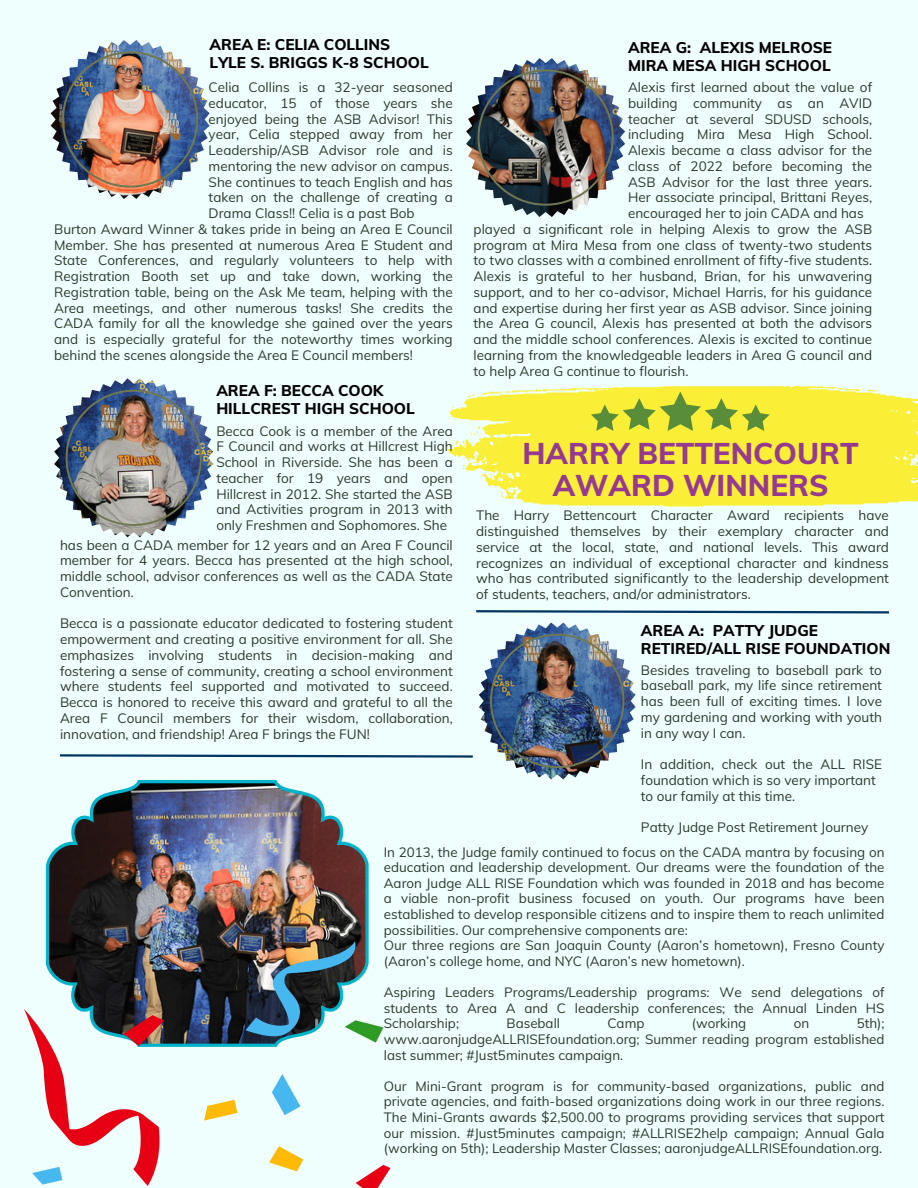
<style>
.page{position:relative;width:918px;height:1188px;background:#effffe}
.page>*{position:absolute;margin:0;border:0;box-sizing:border-box;transform-origin:0 0}
.t1{font:29.7px/32.7px "RTL Bayan Black";color:#953a90;text-align:center}
.t2{font:15.3px/18px "RTL Bayan Black";color:#000}
.t3{font:13.5px/15.8px "RTL Bayan Regular";color:#2d372b;text-align:justify}
.t4{font:13.35px/15.6px "RTL Bayan Regular";color:#2d372b;text-align:justify}
</style>
<div class="page">
<img style="left:54px;top:378px;width:159px;height:159px">
<img style="left:66px;top:390px;width:136px;height:136px">
<img style="left:466px;top:58px;width:159px;height:159px">
<img style="left:478px;top:69px;width:136px;height:137px">
<img style="left:51px;top:40px;width:159px;height:159px">
<img style="left:62px;top:51px;width:136px;height:137px">
<svg style="left:449px;top:386px;width:469px;height:121px;background:#f8f04c"></svg>
<svg style="left:837px;top:388px;width:42px;height:4px"></svg>
<svg style="left:467px;top:389px;width:74px;height:9px"></svg>
<svg style="left:444px;top:426px;width:36px;height:43px"></svg>
<svg style="left:501px;top:488px;width:8px;height:10px"></svg>
<svg style="left:591px;top:392px;width:179px;height:39px;background:#c6cf36"></svg>
<svg style="left:476px;top:610px;width:413px;height:4px"></svg>
<img style="left:479px;top:623px;width:157px;height:156px">
<img style="left:490px;top:634px;width:134px;height:134px">
<svg style="left:60px;top:754px;width:413px;height:4px"></svg>
<img style="left:46px;top:780px;width:323px;height:200px">
<img style="left:45px;top:941px;width:313px;height:68px">
<svg style="left:24px;top:1009px;width:366px;height:179px"></svg>
<p class="t2" style="left:210px;top:35px;width:221px">AREA E: CELIA COLLINS<br>LYLE S. BRIGGS K-8 SCHOOL</p>
<h2 class="t3" style="left:209px;top:79px;width:246px">Celia Collins is a 32-year seasoned educator, 15 of those years she enjoyed being the ASB Advisor! This year, Celia stepped away from her Leadership/ASB Advisor role and is mentoring the new advisor on campus.<br>She continues to teach English and has taken on the challenge of creating a Drama Class!! Celia is a past Bob</h2>
<p class="t3" style="left:54px;top:221px;width:400px">Burton Award Winner &amp; takes pride in being an Area E Council Member. She has presented at numerous Area E Student and State Conferences, and regularly volunteers to help with Registration Booth set up and take down, working the Registration table, being on the Ask Me team, helping with the Area meetings, and other numerous tasks! She credits the CADA family for all the knowledge she gained over the years and is especially grateful for the noteworthy times working behind the scenes alongside the Area E Council members!</p>
<p class="t2" style="left:216px;top:382px;width:200px">AREA F: BECCA COOK<br>HILLCREST HIGH SCHOOL</p>
<p class="t2" style="left:628px;top:39px;width:206px">AREA G: ALEXIS MELROSE<br>MIRA MESA HIGH SCHOOL</p>
<p class="t3" style="left:628px;top:79px;width:246px">Alexis first learned about the value of building community as an AVID teacher at several SDUSD schools, including Mira Mesa High School.<br>Alexis became a class advisor for the class of 2022 before becoming the ASB Advisor for the last three years.<br>Her associate principal, Brittani Reyes, encouraged her to join CADA and has</p>
<h2 class="t3" style="left:474px;top:221px;width:400px">played a significant role in helping Alexis to grow the ASB program at Mira Mesa from one class of twenty-two students to two classes with a combined enrollment of fifty-five students.<br>Alexis is grateful to her husband, Brian, for his unwavering support, and to her co-advisor, Michael Harris, for his guidance and expertise during her first year as ASB advisor. Since joining the Area G council, Alexis has presented at both the advisors and the middle school conferences. Alexis is excited to continue learning from the knowledgeable leaders in Area G council and to help Area G continue to flourish.</h2>
<h1 class="t3" style="left:216px;top:423px;width:238px">Becca Cook is a member of the Area F Council and works at Hillcrest High School in Riverside. She has been a teacher for 19 years and open Hillcrest in 2012. She started the ASB and Activities program in 2013 with only Freshmen and Sophomores. She</h1>
<p class="t1" style="left:523px;top:436px;width:338px">HARRY BETTENCOURT<br>AWARD WINNERS</p>
<p class="t3" style="left:476px;top:507px;width:414px">The Harry Bettencourt Character Award recipients have distinguished themselves by their exemplary character and service at the local, state, and national levels. This award recognizes an individual of exceptional character and kindness who has contributed significantly to the leadership development of students, teachers, and/or administrators.</p>
<p class="t3" style="left:60px;top:537px;width:394px">has been a CADA member for 12 years and an Area F Council member for 4 years. Becca has presented at the high school, middle school, advisor conferences as well as the CADA State Convention.</p>
<p class="t3" style="left:60px;top:616px;width:394px">Becca is a passionate educator dedicated to fostering student empowerment and creating a positive environment for all. She emphasizes involving students in decision-making and fostering a sense of community, creating a school environment where students feel supported and motivated to succeed.<br>Becca is honored to receive this award and grateful to all the Area F Council members for their wisdom, collaboration, innovation, and friendship! Area F brings the FUN!</p>
<p class="t2" style="left:641px;top:621px;width:251px">AREA A: PATTY JUDGE<br>RETIRED/ALL RISE FOUNDATION</p>
<p class="t3" style="left:641px;top:662px;width:243px">Besides traveling to baseball park to baseball park, my life since retirement has been full of exciting times. I love my gardening and working with youth in any way I can.</p>
<h2 class="t3" style="left:641px;top:756px;width:243px">In addition, check out the ALL RISE foundation which is so very important</h2>
<p class="t3" style="left:641px;top:788px;width:156px">to our family at this time.</p>
<p class="t3" style="left:641px;top:819px;width:229px">Patty Judge Post Retirement Journey</p>
<p class="t4" style="left:384px;top:844px;width:502px">In 2013, the Judge family continued to focus on the CADA mantra by focusing on education and leadership development. Our dreams were the foundation of the Aaron Judge ALL RISE Foundation which was founded in 2018 and has become a viable non-profit business focused on youth. Our programs have been established to develop responsible citizens and to inspire them to reach unlimited possibilities. Our comprehensive components are:</p>
<p class="t4" style="left:384px;top:937px;width:502px">Our three regions are San Joaquin County (Aaron’s hometown), Fresno County (Aaron’s college home, and NYC (Aaron’s new hometown).</p>
<p class="t4" style="left:384px;top:984px;width:502px">Aspiring Leaders Programs/Leadership programs: We send delegations of students to Area A and C leadership conferences; the Annual Linden HS Scholarship;</p>
<p class="t4" style="left:384px;top:1015px;width:502px;text-indent:473px">5th); www.aaronjudgeALLRISEfoundation.org; Summer reading program established last summer; #Just5minutes campaign.</p>
<p class="t4" style="left:384px;top:1078px;width:502px">Our Mini-Grant program is for community-based organizations, public and private agencies, and faith-based organizations doing work in our three regions.<br>The Mini-Grants awards $2,500.00 to programs providing services that support our mission. #Just5minutes campaign; #ALLRISE2help campaign; Annual Gala (working on 5th); Leadership Master Classes; aaronjudgeALLRISEfoundation.org.</p>
<p class="t4" style="left:507px;top:1015px;width:55px">Baseball</p>
<p class="t4" style="left:608px;top:1015px;width:38px">Camp</p>
<p class="t4" style="left:692px;top:1015px;width:56px">(working</p>
<p class="t4" style="left:794px;top:1015px;width:17px">on</p>
</div>
